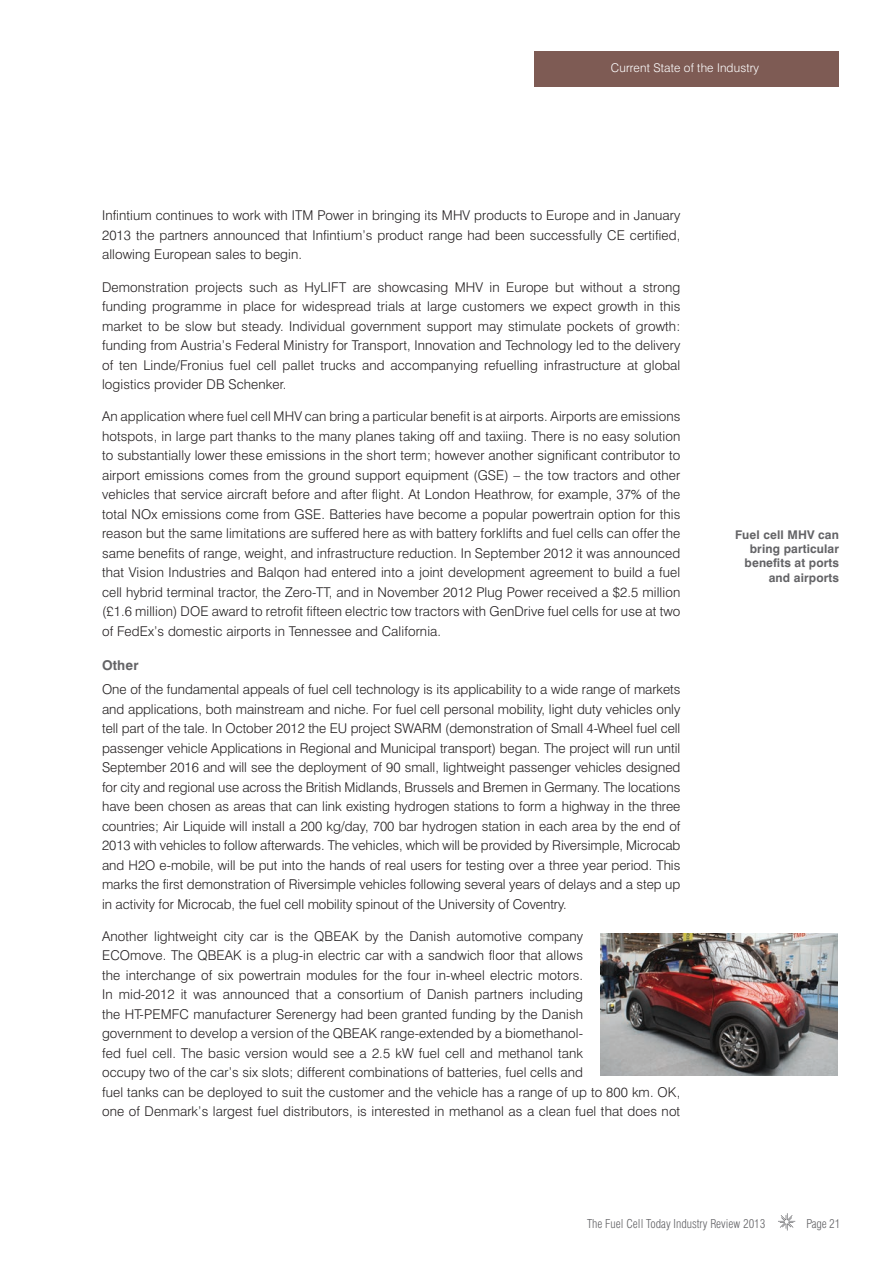
<style>
.page{position:relative;width:893px;height:1263px;background:#fff}
.page>*{position:absolute;margin:0;border:0;box-sizing:border-box;transform-origin:0 0}
.t1{font:300 13.5px/19.5px "Swiss 721 BT";letter-spacing:.01em;color:#231f20;text-align:justify}
.t2{font:700 13.5px "Swiss 721 BT";letter-spacing:.01em;color:#636366}
.t3{font:700 12px/14.4px "Swiss 721 BT";letter-spacing:.01em;color:#636366;text-align:right}
.t4{font:300 condensed 12px "Swiss 721 BT";color:#636366}
.t5{font:300 12px "Swiss 721 BT";letter-spacing:.01em;color:#fff}
</style>
<div class="page">
<svg style="left:778px;top:1213px;width:17px;height:17px"></svg>
<div style="left:534px;top:51px;width:304px;height:36px;background:#7e5b54"></div>
<img style="left:600px;top:933px;width:238px;height:143px">
<p class="t5" style="left:611px;top:60px;width:150px">Current State of the Industry</p>
<p class="t1" style="left:102px;top:206px;width:580px">Infintium continues to work with ITM Power in bringing its MHV products to Europe and in January 2013 the partners announced that Infintium’s product range had been successfully CE certified, allowing European sales to begin.</p>
<p class="t1" style="left:102px;top:277px;width:580px">Demonstration projects such as HyLIFT are showcasing MHV in Europe but without a strong funding programme in place for widespread trials at large customers we expect growth in this market to be slow but steady. Individual government support may stimulate pockets of growth: funding from Austria’s Federal Ministry for Transport, Innovation and Technology led to the delivery of ten Linde/Fronius fuel cell pallet trucks and accompanying refuelling infrastructure at global logistics provider DB Schenker.</p>
<p class="t1" style="left:102px;top:407px;width:580px">An application where fuel cell MHV can bring a particular benefit is at airports. Airports are emissions hotspots, in large part thanks to the many planes taking off and taxiing. There is no easy solution to substantially lower these emissions in the short term; however another significant contributor to airport emissions comes from the ground support equipment (GSE) – the tow tractors and other vehicles that service aircraft before and after flight. At London Heathrow, for example, 37% of the total NOx emissions come from GSE. Batteries have become a popular powertrain option for this reason but the same limitations are suffered here as with battery forklifts and fuel cells can offer the same benefits of range, weight, and infrastructure reduction. In September 2012 it was announced that Vision Industries and Balqon had entered into a joint development agreement to build a fuel cell hybrid terminal tractor, the Zero-TT, and in November 2012 Plug Power received a $2.5 million (£1.6 million) DOE award to retrofit fifteen electric tow tractors with GenDrive fuel cells for use at two of FedEx’s domestic airports in Tennessee and California.</p>
<p class="t2" style="left:102px;top:657px;width:38px">Other</p>
<p class="t1" style="left:102px;top:679px;width:580px">One of the fundamental appeals of fuel cell technology is its applicability to a wide range of markets and applications, both mainstream and niche. For fuel cell personal mobility, light duty vehicles only tell part of the tale. In October 2012 the EU project SWARM (demonstration of Small 4-Wheel fuel cell passenger vehicle Applications in Regional and Municipal transport) began. The project will run until September 2016 and will see the deployment of 90 small, lightweight passenger vehicles designed for city and regional use across the British Midlands, Brussels and Bremen in Germany. The locations have been chosen as areas that can link existing hydrogen stations to form a highway in the three countries; Air Liquide will install a 200 kg/day, 700 bar hydrogen station in each area by the end of 2013 with vehicles to follow afterwards. The vehicles, which will be provided by Riversimple, Microcab and H2O e-mobile, will be put into the hands of real users for testing over a three year period. This marks the first demonstration of Riversimple vehicles following several years of delays and a step up in activity for Microcab, the fuel cell mobility spinout of the University of Coventry.</p>
<p class="t1" style="left:102px;top:926px;width:580px;text-align:left">Another lightweight city car is the QBEAK by the Danish automotive company<br>ECOmove. The QBEAK is a plug-in electric car with a sandwich floor that allows<br>the interchange of six powertrain modules for the four in-wheel electric motors.<br>In mid-2012 it was announced that a consortium of Danish partners including<br>the HT-PEMFC manufacturer Serenergy had been granted funding by the Danish<br>government to develop a version of the QBEAK range-extended by a biomethanol-<br>fed fuel cell. The basic version would see a 2.5 kW fuel cell and methanol tank<br>occupy two of the car’s six slots; different combinations of batteries, fuel cells and<br>fuel tanks can be deployed to suit the customer and the vehicle has a range of up to 800 km. OK, one of Denmark’s largest fuel distributors, is interested in methanol as a clean fuel that does not</p>
<p class="t3" style="left:735px;top:527px;width:105px">Fuel cell MHV can bring particular benefits at ports and airports</p>
<p class="t4" style="left:587px;top:1217px;width:180px">The Fuel Cell Today Industry Review 2013</p>
<p class="t4" style="left:806px;top:1217px;width:36px">Page 21</p>
</div>
